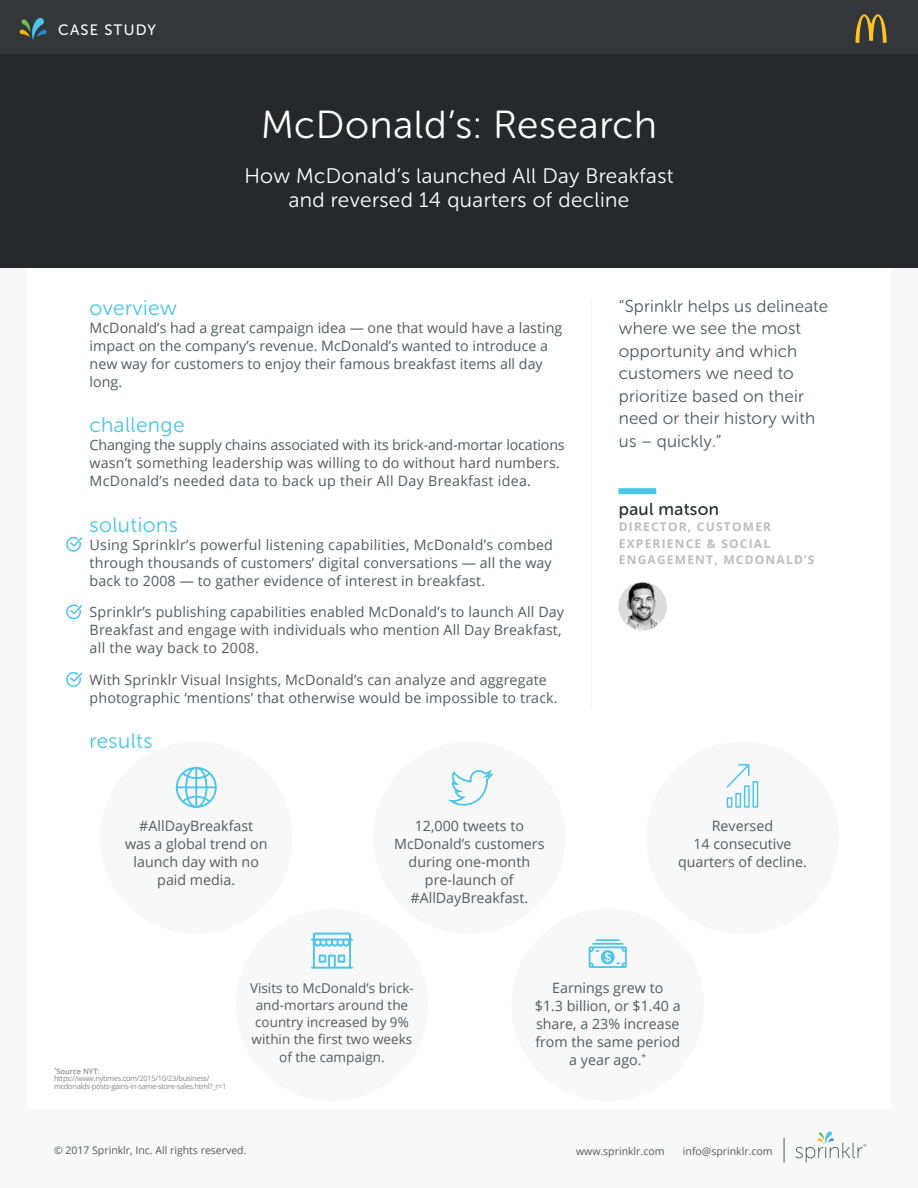
<style>
.page{position:relative;width:918px;height:1188px;background:#f8f8f8}
.page>*{position:absolute;margin:0;border:0;box-sizing:border-box;transform-origin:0 0}
.t1{font:39px "Museo Sans Rounded 300";letter-spacing:.02em;color:#fff}
.subtitle{font:21px/24px "Museo Sans Rounded 300";letter-spacing:.02em;color:#fff;text-align:center}
.t2{font:21px "Museo Sans Rounded 300";letter-spacing:.02em;color:#4ac4e8}
.t3{font:17.25px/22.5px "Museo Sans Rounded 300";letter-spacing:.01em;color:#525c60}
.t4{font:17.25px "Museo Sans Rounded 500";letter-spacing:.02em;color:#26292c}
.t5{font:15px "Museo Sans Rounded 500";letter-spacing:.08em;color:#fafafa}
.t6{font:14.25px/18px "Open Sans";color:#525c60;text-align:center}
.t7{font:13.5px/17.2px "Open Sans";color:#525c60;text-align:center}
.t8{font:700 12px/16.5px "Open Sans";letter-spacing:.1em;color:#bebcbc}
.t9{font:10.5px "Open Sans";color:#525c60}
.t10{font:7.5px/7.5px "Open Sans";letter-spacing:-.04em;color:#8b8b8d}
.s1{font-weight:600}
</style>
<div class="page">
<div style="left:27px;top:0;width:864px;height:1109px;background:#fff"></div>
<svg style="left:796px;top:1132px;width:70px;height:31px"></svg>
<svg style="left:784px;top:1138px;width:1px;height:25px"></svg>
<div style="left:0;top:0;width:918px;height:268px;background:#26292c"></div>
<div style="left:0;top:0;width:918px;height:54px;background:#34373a"></div>
<svg style="left:20px;top:18px;width:27px;height:22px"></svg>
<svg style="left:856px;top:14px;width:31px;height:29px"></svg>
<svg style="left:66px;top:537px;width:16px;height:15px"></svg>
<svg style="left:66px;top:604px;width:16px;height:16px"></svg>
<svg style="left:66px;top:672px;width:16px;height:15px"></svg>
<img style="left:618px;top:582px;width:49px;height:49px;border-radius:24px">
<div style="left:646px;top:742px;width:193px;height:192px;background:#f8f8f8;border-radius:50%"></div>
<div style="left:373px;top:742px;width:193px;height:192px;background:#f8f8f8;border-radius:50%"></div>
<div style="left:100px;top:742px;width:193px;height:192px;background:#f8f8f8;border-radius:50%"></div>
<div style="left:236px;top:909px;width:192px;height:192px;background:#f8f8f8;border-radius:50%"></div>
<div style="left:511px;top:909px;width:193px;height:192px;background:#f8f8f8;border-radius:50%"></div>
<svg style="left:176px;top:767px;width:41px;height:41px"></svg>
<svg style="left:447px;top:769px;width:47px;height:37px"></svg>
<svg style="left:311px;top:933px;width:42px;height:36px"></svg>
<svg style="left:727px;top:764px;width:31px;height:44px"></svg>
<svg style="left:589px;top:939px;width:38px;height:29px"></svg>
<hr style="left:591px;top:299px;width:1px;height:409px;background:#f1f2f2">
<div style="left:618px;top:488px;width:38px;height:6px;background:#4ac4e8"></div>
<p class="t5" style="left:58px;top:21px;width:99px">CASE STUDY</p>
<p class="t1" style="left:261px;top:104px;width:397px">McDonald’s: Research</p>
<p class="subtitle" style="left:244px;top:164px;width:431px">How McDonald’s launched All Day Breakfast and reversed 14 quarters of decline</p>
<p class="t2" style="left:90px;top:296px;width:89px">overview</p>
<p class="t6" style="left:90px;top:318px;width:474px;text-align:left">McDonald’s had a great campaign idea — one that would have a lasting impact on the company’s revenue. McDonald’s wanted to introduce a new way for customers to enjoy their famous breakfast items all day long.</p>
<p class="t2" style="left:90px;top:414px;width:96px">challenge</p>
<p class="t6" style="left:90px;top:436px;width:477px;text-align:left">Changing the supply chains associated with its brick-and-mortar locations wasn’t something leadership was willing to do without hard numbers.<br>McDonald’s needed data to back up their All Day Breakfast idea.</p>
<p class="t2" style="left:90px;top:513px;width:90px">solutions</p>
<p class="t6" style="left:90px;top:535px;width:465px;text-align:justify">Using Sprinklr’s powerful listening capabilities, McDonald’s combed through thousands of customers’ digital conversations — all the way back to 2008 — to gather evidence of interest in breakfast.</p>
<p class="t6" style="left:90px;top:602px;width:476px;text-align:left">Sprinklr’s publishing capabilities enabled McDonald’s to launch All Day<br>Breakfast and engage with individuals who mention All Day Breakfast, all the way back to 2008.</p>
<p class="t6" style="left:90px;top:670px;width:470px;text-align:left">With Sprinklr Visual Insights, McDonald’s can analyze and aggregate photographic ‘mentions’ that otherwise would be impossible to track.</p>
<p class="t2" style="left:90px;top:729px;width:64px">results</p>
<p class="t3" style="left:619px;top:295px;width:211px">“Sprinklr helps us delineate where we see the most opportunity and which customers we need to prioritize based on their need or their history with us – quickly.”</p>
<p class="t4" style="left:619px;top:499px;width:102px">paul matson</p>
<p class="t8" style="left:619px;top:518px;width:197px">DIRECTOR, CUSTOMER<br>EXPERIENCE &amp; SOCIAL<br>ENGAGEMENT, MCDONALD’S</p>
<p class="t6" style="left:125px;top:816px;width:144px">#AllDayBreakfast was a global trend on launch day with no paid media.</p>
<p class="t6" style="left:394px;top:816px;width:152px">12,000 tweets to<br>McDonald’s customers during one-month pre-launch of #AllDayBreakfast.</p>
<p class="t6" style="left:678px;top:816px;width:130px">Reversed<br>14 consecutive quarters of decline.</p>
<p class="t10" style="left:54px;top:1067px;width:174px"><sup>*</sup><span class="s1">Source NYT: </span>https://www.nytimes.com/2015/10/23/business/ mcdonalds-posts-gains-in-same-store-sales.html?_r=1</p>
<p class="t7" style="left:250px;top:979px;width:165px">Visits to McDonald’s brick&shy;and-mortars around the country increased by 9% within the first two weeks of the campaign.</p>
<p class="t6" style="left:535px;top:979px;width:147px">Earnings grew to<br>$1.3 billion, or $1.40 a share, a 23% increase from the same period a year ago.<sup>*</sup></p>
<p class="t9" style="left:54px;top:1143px;width:194px">© 2017 Sprinklr, Inc. All rights reserved.</p>
<p class="t9" style="left:576px;top:1144px;width:90px">www.sprinklr.com</p>
<p class="t9" style="left:683px;top:1144px;width:91px">info@sprinklr.com</p>
</div>
